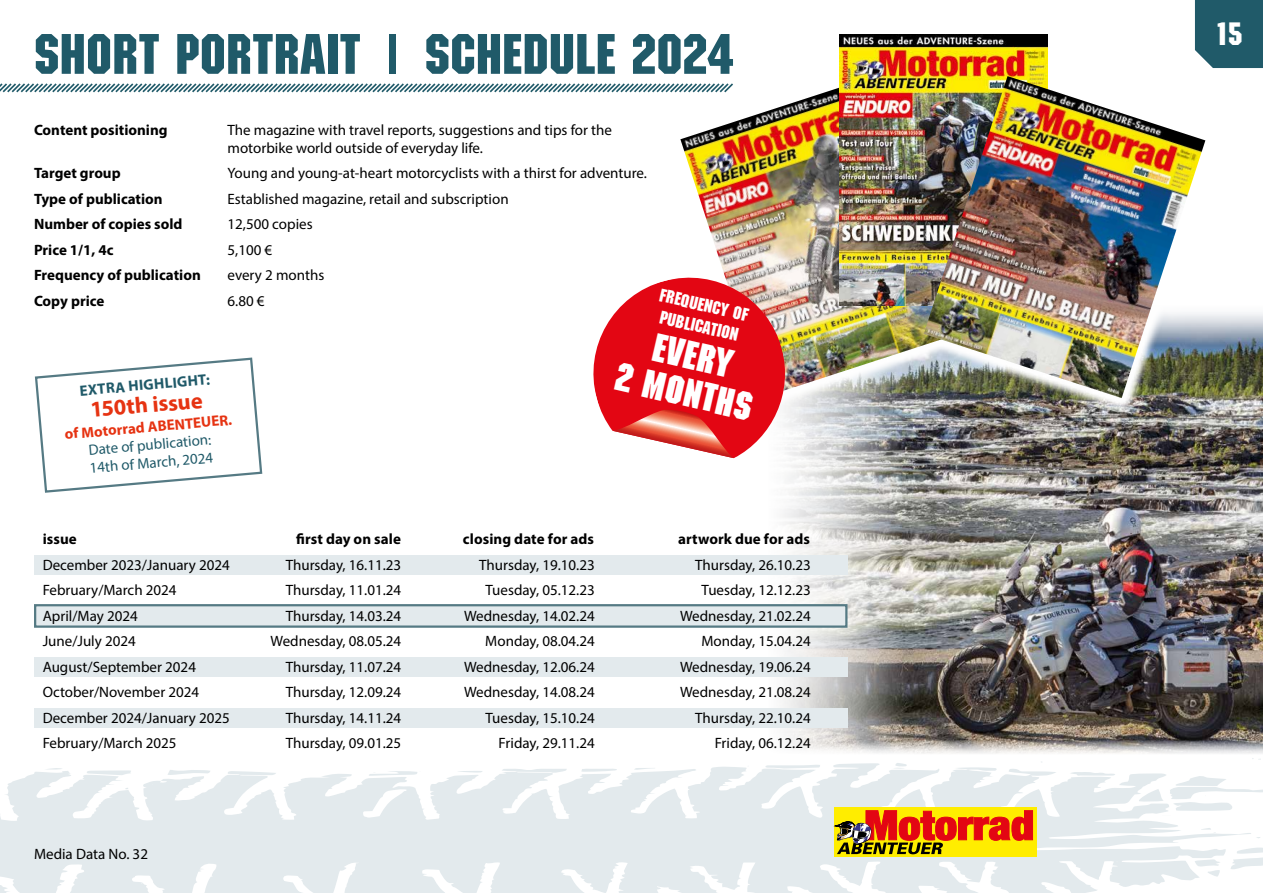
<style>
.page{position:relative;width:1263px;height:893px;background:#fff}
.page>*{position:absolute;margin:0;border:0;box-sizing:border-box;transform-origin:0 0}
.t1{font:55.5px "Machine Std";color:#205a69}
.t2{font:700 39px "Machine Std";color:#fff}
.t3{font:31.5px "Machine Std";color:#fff}
.t4{font:700 22.5px "Myriad Pro";color:#e63312}
.t5{font:18px/21.6px "Machine Std";color:#fff}
.t6{font:15px/18px "Myriad Pro";color:#000}
.t7{font:700 15px "Myriad Pro";color:#000}
.t8{font:15px/18px "Myriad Pro";color:#205a69}
.t9{font:700 15px "Myriad Pro";color:#e63312}
.t10{font:700 15px "Myriad Pro";color:#205a69}
</style>
<div class="page">
<img style="left:603px;top:313px;width:660px;height:441px">
<div style="left:1195px;top:0;width:68px;height:68px;background:#205a69"></div>
<svg style="left:0;top:762px;width:1251px;height:131px;fill:#e3eaed"></svg>
<svg style="left:501px;top:769px;width:66px;height:4px"></svg>
<svg style="left:1230px;top:847px;width:33px;height:23px"></svg>
<svg style="left:86px;top:770px;width:45px;height:5px"></svg>
<svg style="left:167px;top:770px;width:43px;height:5px"></svg>
<svg style="left:1070px;top:771px;width:45px;height:5px"></svg>
<svg style="left:765px;top:765px;width:55px;height:3px"></svg>
<svg style="left:227px;top:771px;width:49px;height:4px"></svg>
<svg style="left:581px;top:768px;width:36px;height:4px"></svg>
<svg style="left:955px;top:767px;width:42px;height:4px"></svg>
<svg style="left:1194px;top:859px;width:26px;height:18px"></svg>
<svg style="left:457px;top:771px;width:26px;height:2px"></svg>
<svg style="left:44px;top:767px;width:19px;height:3px"></svg>
<svg style="left:634px;top:768px;width:21px;height:2px"></svg>
<svg style="left:893px;top:763px;width:14px;height:6px"></svg>
<svg style="left:1201px;top:828px;width:15px;height:5px"></svg>
<svg style="left:1138px;top:775px;width:125px;height:41px"></svg>
<svg style="left:369px;top:771px;width:52px;height:5px"></svg>
<div style="left:834px;top:808px;width:202px;height:49px;background:#ffed00"></div>
<svg style="left:835px;top:810px;width:198px;height:44px"></svg>
<svg style="left:0;top:83px;width:664px;height:10px"></svg>
<div style="left:34px;top:708px;width:813px;height:19px;background:#e3eaed"></div>
<div style="left:34px;top:555px;width:813px;height:19px;background:#e3eaed"></div>
<svg style="left:34px;top:603px;width:815px;height:26px"></svg>
<div style="left:34px;top:657px;width:813px;height:19px;background:#e3eaed"></div>
<svg style="left:664px;top:18px;width:557px;height:396px"></svg>
<img style="left:680px;top:75px;width:244px;height:322px">
<img style="left:840px;top:34px;width:208px;height:271px">
<img style="left:924px;top:76px;width:281px;height:322px">
<svg style="left:593px;top:267px;width:200px;height:191px"></svg>
<svg style="left:35px;top:357px;width:228px;height:136px"></svg>
<h1 class="t1" style="left:34px;top:22px;width:701px">SHORT PORTRAIT | SCHEDULE 2024</h1>
<p class="t7" style="left:34px;top:120px;width:135px">Content positioning</p>
<p class="t6" style="left:228px;top:120px;width:386px">The magazine with travel reports, suggestions and tips for the motorbike world outside of everyday life.</p>
<p class="t7" style="left:34px;top:163px;width:88px">Target group</p>
<p class="t6" style="left:228px;top:164px;width:421px">Young and young-at-heart motorcyclists with a thirst for adventure.</p>
<p class="t7" style="left:34px;top:189px;width:130px">Type of publication</p>
<p class="t6" style="left:228px;top:189px;width:283px">Established magazine, retail and subscription</p>
<p class="t7" style="left:34px;top:214px;width:150px">Number of copies sold</p>
<p class="t6" style="left:228px;top:215px;width:87px">12,500 copies</p>
<p class="t7" style="left:34px;top:240px;width:81px">Price 1/1, 4c</p>
<p class="t6" style="left:228px;top:240px;width:46px">5,100 €</p>
<p class="t7" style="left:34px;top:265px;width:168px">Frequency of publication</p>
<p class="t6" style="left:228px;top:266px;width:98px">every 2 months</p>
<p class="t7" style="left:34px;top:291px;width:72px">Copy price</p>
<p class="t6" style="left:228px;top:291px;width:39px">6.80 €</p>
<p class="t5" style="left:662px;top:285px;width:92px;rotate:13deg">Frequency of publication</p>
<h2 class="t2" style="left:658px;top:323px;width:83px;rotate:13deg">every</h2>
<h2 class="t2" style="left:621px;top:353px;width:141px;rotate:13deg">2 months</h2>
<p class="t10" style="left:79px;top:381px;width:132px;rotate:-5deg">EXTRA HIGHLIGHT:</p>
<h3 class="t4" style="left:89px;top:395px;width:114px;rotate:-5deg">150th issue</h3>
<p class="t9" style="left:64px;top:424px;width:169px;rotate:-5deg">of Motorrad ABENTEUER.</p>
<p class="t8" style="left:87px;top:441px;width:125px;rotate:-5deg">Date of publication:<br>14th of March, 2024</p>
<p class="t7" style="left:43px;top:529px;width:36px">issue</p>
<p class="t7" style="left:296px;top:529px;width:106px">first day on sale</p>
<p class="t7" style="left:463px;top:529px;width:133px">closing date for ads</p>
<p class="t7" style="left:678px;top:529px;width:133px">artwork due for ads</p>
<p class="t6" style="left:43px;top:556px;width:189px">December 2023/January 2024</p>
<p class="t6" style="left:286px;top:556px;width:117px">Thursday, 16.11.23</p>
<p class="t6" style="left:479px;top:556px;width:117px">Thursday, 19.10.23</p>
<p class="t6" style="left:695px;top:556px;width:117px">Thursday, 26.10.23</p>
<p class="t6" style="left:43px;top:581px;width:135px">February/March 2024</p>
<p class="t6" style="left:286px;top:581px;width:117px">Thursday, 11.01.24</p>
<p class="t6" style="left:485px;top:581px;width:111px">Tuesday, 05.12.23</p>
<p class="t6" style="left:701px;top:581px;width:111px">Tuesday, 12.12.23</p>
<p class="t6" style="left:43px;top:607px;width:97px">April/May 2024</p>
<p class="t6" style="left:286px;top:607px;width:117px">Thursday, 14.03.24</p>
<p class="t6" style="left:464px;top:607px;width:132px">Wednesday, 14.02.24</p>
<p class="t6" style="left:680px;top:607px;width:132px">Wednesday, 21.02.24</p>
<p class="t6" style="left:43px;top:632px;width:95px">June/July 2024</p>
<p class="t6" style="left:271px;top:632px;width:132px">Wednesday, 08.05.24</p>
<p class="t6" style="left:485px;top:632px;width:111px">Monday, 08.04.24</p>
<p class="t6" style="left:701px;top:632px;width:111px">Monday, 15.04.24</p>
<p class="t6" style="left:43px;top:658px;width:155px">August/September 2024</p>
<p class="t6" style="left:286px;top:658px;width:117px">Thursday, 11.07.24</p>
<p class="t6" style="left:464px;top:658px;width:132px">Wednesday, 12.06.24</p>
<p class="t6" style="left:680px;top:658px;width:132px">Wednesday, 19.06.24</p>
<p class="t6" style="left:43px;top:683px;width:158px">October/November 2024</p>
<p class="t6" style="left:286px;top:683px;width:117px">Thursday, 12.09.24</p>
<p class="t6" style="left:464px;top:683px;width:132px">Wednesday, 14.08.24</p>
<p class="t6" style="left:680px;top:683px;width:132px">Wednesday, 21.08.24</p>
<p class="t6" style="left:43px;top:709px;width:189px">December 2024/January 2025</p>
<p class="t6" style="left:286px;top:709px;width:117px">Thursday, 14.11.24</p>
<p class="t6" style="left:485px;top:709px;width:111px">Tuesday, 15.10.24</p>
<p class="t6" style="left:695px;top:709px;width:117px">Thursday, 22.10.24</p>
<p class="t6" style="left:43px;top:734px;width:135px">February/March 2025</p>
<p class="t6" style="left:286px;top:734px;width:117px">Thursday, 09.01.25</p>
<p class="t6" style="left:499px;top:734px;width:98px">Friday, 29.11.24</p>
<p class="t6" style="left:715px;top:734px;width:98px">Friday, 06.12.24</p>
<p class="t6" style="left:34px;top:845px;width:115px">Media Data No. 32</p>
<h3 class="t3" style="left:1215px;top:16px;width:29px">15</h3>
</div>
